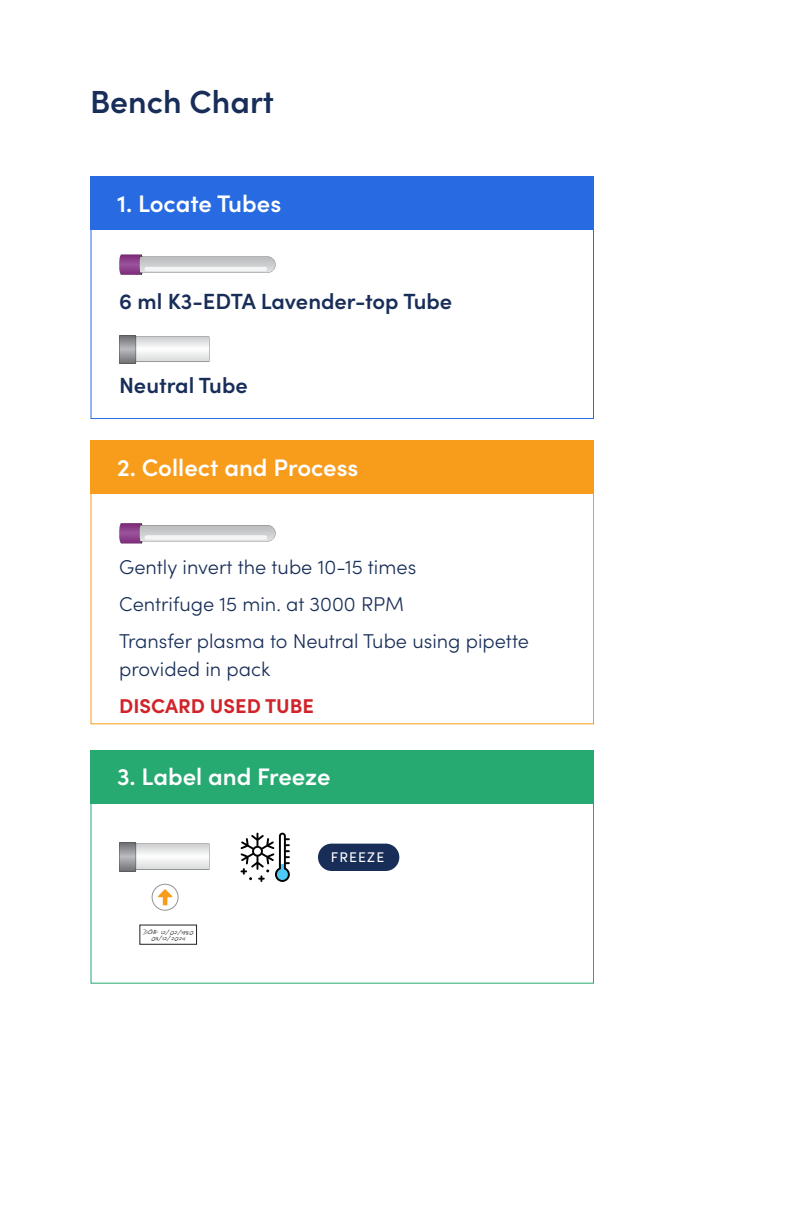
<style>
.page{position:relative;width:792px;height:1224px;background:#fff}
.page>*{position:absolute;margin:0;border:0;box-sizing:border-box;transform-origin:0 0}
.t1{font:600 32px "Sofia Pro";color:#182e58}
.t2{font:600 24px "Sofia Pro";color:#fff}
.t3{font:600 22px "Sofia Pro";color:#182e58}
.Instruction_Body_Numbered{font:300 20px/28px "Sofia Pro";color:#182e58}
.Instruction_Body_Numbered-2{font:700 20px "Sofia Pro";color:#d1232a}
.Bean_X_Small{font:14px "Sofia Pro";letter-spacing:.08em;color:#fff}
.t4{font:6.4px/6.4px "Handwriting Dakota";color:#231f20;text-align:center}
</style>
<div class="page">
<div style="left:90px;top:750px;width:504px;height:53px;background:#27a972"></div>
<div style="left:90px;top:440px;width:504px;height:54px;background:#f89c1c"></div>
<svg style="left:119px;top:523px;width:157px;height:20px"></svg>
<hr style="left:145px;top:536px;width:122px;height:3px;background:#f5f5f6;border-radius:2px">
<img style="left:119px;top:843px;width:90px;height:29px">
<div style="left:318px;top:844px;width:81px;height:27px;background:#182e58;border-radius:14px"></div>
<svg style="left:152px;top:884px;width:26px;height:26px"></svg>
<div style="left:152px;top:884px;width:26px;height:26px;border:1px solid #939393;border-radius:50%"></div>
<svg style="left:158px;top:889px;width:15px;height:16px"></svg>
<svg style="left:241px;top:833px;width:49px;height:49px"></svg>
<svg style="left:119px;top:255px;width:157px;height:20px"></svg>
<hr style="left:145px;top:267px;width:122px;height:4px;background:#f5f5f6;border-radius:2px">
<img style="left:119px;top:335px;width:90px;height:29px">
<div style="left:90px;top:177px;width:504px;height:53px;background:#276ae1"></div>
<div style="left:139px;top:925px;width:58px;height:20px;border:1px solid #231f20"></div>
<p class="t1" style="left:90px;top:78px;width:185px">Bench Chart</p>
<p class="t2" style="left:117px;top:186px;width:166px">1. Locate Tubes</p>
<p class="t3" style="left:119px;top:285px;width:335px">6 ml K3-EDTA Lavender-top Tube</p>
<p class="t3" style="left:119px;top:369px;width:130px">Neutral Tube</p>
<p class="t2" style="left:117px;top:449px;width:243px">2. Collect and Process</p>
<p class="Instruction_Body_Numbered" style="left:119px;top:551px;width:299px">Gently invert the tube 10-15 times</p>
<p class="Instruction_Body_Numbered" style="left:119px;top:588px;width:287px">Centrifuge 15 min. at 3000 RPM</p>
<p class="Instruction_Body_Numbered" style="left:119px;top:625px;width:411px">Transfer plasma to Neutral Tube using pipette provided in pack</p>
<p class="Instruction_Body_Numbered-2" style="left:119px;top:690px;width:196px">DISCARD USED TUBE</p>
<p class="t2" style="left:117px;top:759px;width:215px">3. Label and Freeze</p>
<p class="t4" style="left:143px;top:928px;width:52px">DOB: 12/02/1980<br>03/12/2024</p>
<p class="Bean_X_Small" style="left:331px;top:847px;width:55px">FREEZE</p>
</div>
